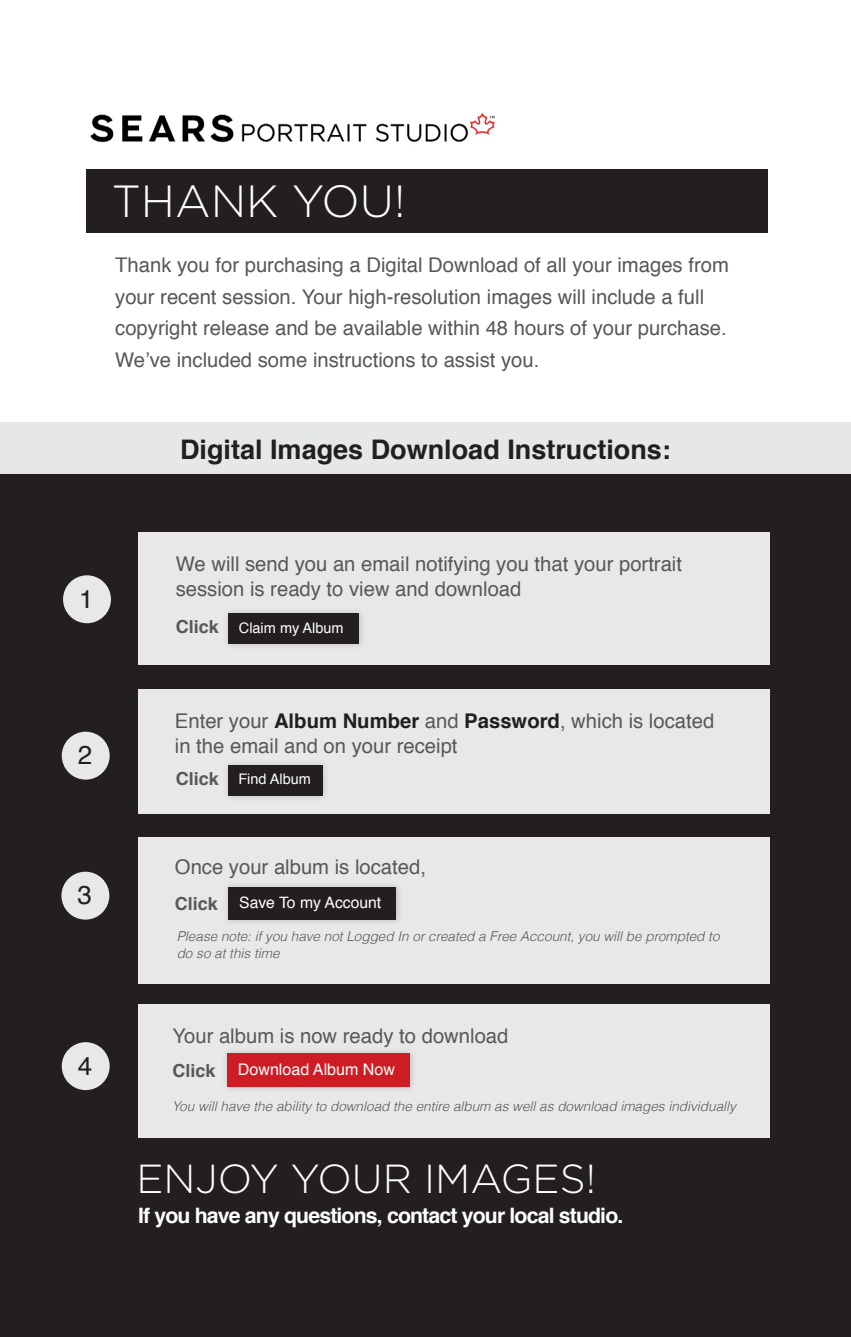
<style>
.page{position:relative;width:851px;height:1337px;background:#fff}
.page>*{position:absolute;margin:0;border:0;box-sizing:border-box;transform-origin:0 0}
.t1{font:300 45px "Gotham";color:#fff}
.t2{font:300 40.5px "Gotham";color:#fff}
.t3{font:700 27px "Helvetica";color:#231f20}
.t4{font:25.88px "Helvetica";color:#231f20}
.t5{font:700 21.15px "Helvetica";letter-spacing:-.04em;color:#fff}
.t6{font:20.25px/24.8px "Helvetica";color:#57585a}
.t7{font:700 18px "Helvetica";color:#57585a}
.t8{font:15.97px "Helvetica";color:#fff}
.t9{font:15.75px "Helvetica";color:#fff}
.t10{font:14.4px "Helvetica";color:#fff}
.t11{font:italic 300 13.5px/16.2px "Helvetica";color:#57585a}
.s1{font-weight:700;color:#231f20}
</style>
<div class="page">
<div style="left:0;top:474px;width:850px;height:862px;background:#231f20"></div>
<img style="left:90px;top:112px;width:405px;height:31px">
<div style="left:139px;top:532px;width:631px;height:133px;background:#e8e8e8"></div>
<div style="left:139px;top:837px;width:631px;height:147px;background:#e8e8e8"></div>
<div style="left:139px;top:1003px;width:631px;height:134px;background:#e8e8e8"></div>
<div style="left:139px;top:689px;width:631px;height:125px;background:#e8e8e8"></div>
<div style="left:0;top:422px;width:850px;height:52px;background:#e6e7e9"></div>
<div style="left:86px;top:169px;width:681px;height:63px;background:#231f20"></div>
<div style="left:223px;top:607px;width:144px;height:44px;background:#231f20;opacity:.2"></div>
<div style="left:229px;top:613px;width:130px;height:30px;background:#231f20"></div>
<div style="left:222px;top:881px;width:182px;height:47px;background:#231f20;opacity:.2"></div>
<div style="left:228px;top:887px;width:168px;height:33px;background:#231f20"></div>
<div style="left:220px;top:1047px;width:197px;height:47px;background:#231f20;opacity:.2"></div>
<div style="left:227px;top:1053px;width:182px;height:33px;background:#cd1c24"></div>
<div style="left:62px;top:731px;width:48px;height:48px;background:#e8e8e8;border-radius:50%"></div>
<div style="left:61px;top:871px;width:48px;height:48px;background:#e8e8e8;border-radius:50%"></div>
<div style="left:62px;top:1042px;width:48px;height:48px;background:#e8e8e8;border-radius:50%"></div>
<div style="left:222px;top:758px;width:108px;height:45px;background:#231f20;opacity:.2"></div>
<div style="left:228px;top:765px;width:94px;height:30px;background:#231f20"></div>
<div style="left:63px;top:575px;width:48px;height:48px;background:#e8e8e8;border-radius:50%"></div>
<p class="t1" style="left:112px;top:172px;width:295px">THANK YOU!</p>
<p class="t6" style="left:115px;top:253px;width:615px">Thank you for purchasing a Digital Download of all your images from</p>
<p class="t6" style="left:115px;top:285px;width:590px">your recent session. Your high-resolution images will include a full</p>
<p class="t6" style="left:115px;top:316px;width:613px">copyright release and be available within 48 hours of your purchase.</p>
<p class="t6" style="left:115px;top:348px;width:425px">We’ve included some instructions to assist you.</p>
<p class="t3" style="left:180px;top:427px;width:492px">Digital Images Download Instructions:</p>
<p class="t4" style="left:79px;top:578px;width:16px">1</p>
<p class="t4" style="left:78px;top:735px;width:16px">2</p>
<p class="t4" style="left:77px;top:875px;width:16px">3</p>
<p class="t4" style="left:78px;top:1045px;width:16px">4</p>
<p class="t6" style="left:176px;top:552px;width:508px">We will send you an email notifying you that your portrait session is ready to view and download</p>
<p class="t7" style="left:176px;top:612px;width:45px">Click</p>
<p class="t10" style="left:239px;top:616px;width:106px">Claim my Album</p>
<p class="t6" style="left:175px;top:709px;width:541px">Enter your <span class="s1">Album Number</span> and <span class="s1">Password</span>, which is located</p>
<p class="t6" style="left:175px;top:734px;width:284px">in the email and on your receipt</p>
<p class="t7" style="left:176px;top:764px;width:45px">Click</p>
<p class="t10" style="left:238px;top:768px;width:74px">Find Album</p>
<p class="t6" style="left:175px;top:855px;width:252px">Once your album is located,</p>
<p class="t7" style="left:175px;top:889px;width:45px">Click</p>
<p class="t9" style="left:239px;top:890px;width:143px">Save To my Account</p>
<p class="t11" style="left:177px;top:928px;width:544px">Please note: if you have not Logged In or created a Free Account, you will be prompted to do so at this time</p>
<p class="t6" style="left:172px;top:1024px;width:337px">Your album is now ready to download</p>
<p class="t7" style="left:172px;top:1055px;width:45px">Click</p>
<p class="t8" style="left:238px;top:1057px;width:159px">Download Album Now</p>
<p class="t11" style="left:172px;top:1098px;width:565px">You will have the ability to download the entire album as well as download images individually</p>
<p class="t2" style="left:136px;top:1153px;width:461px">ENJOY YOUR IMAGES!</p>
<p class="t5" style="left:138px;top:1198px;width:487px">If you have any questions, contact your local studio.</p>
</div>
